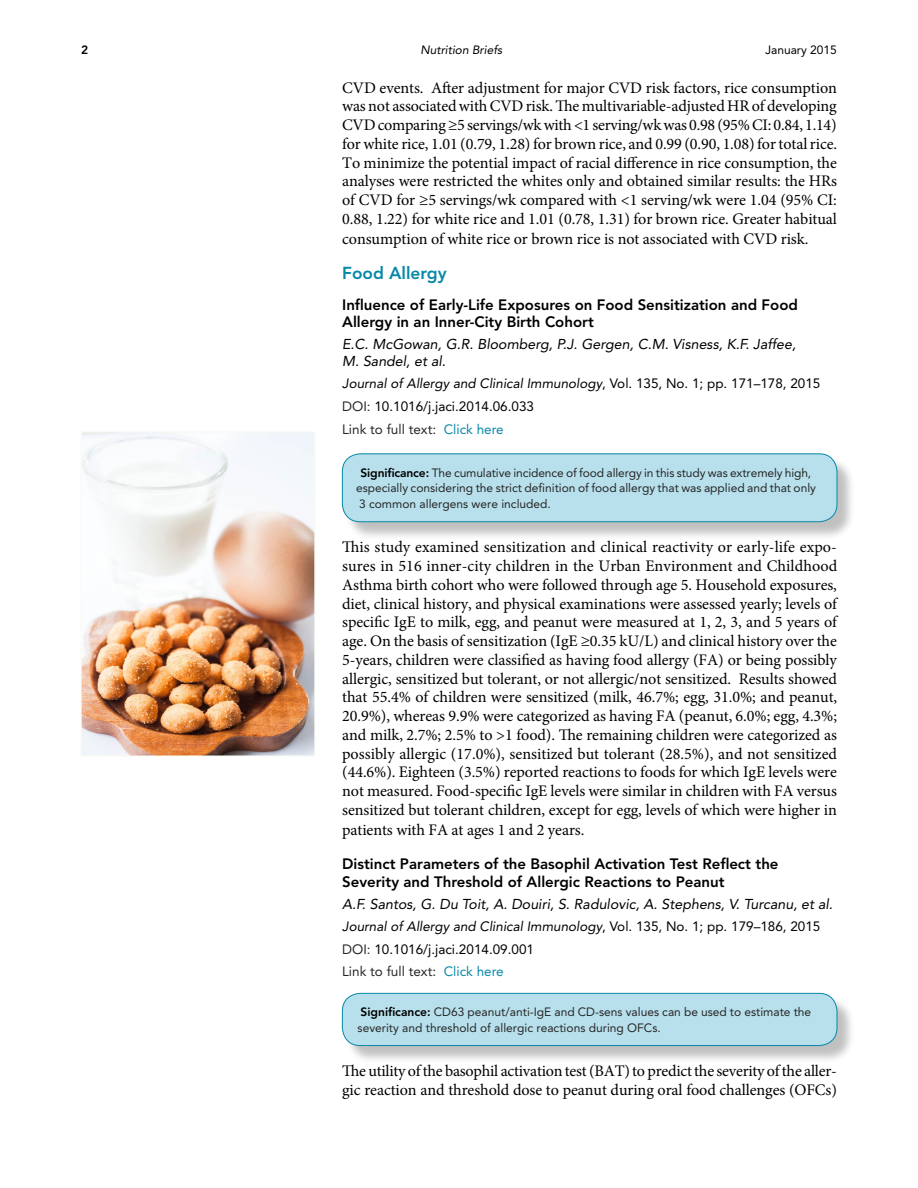
<style>
.page{position:relative;width:918px;height:1188px;background:#fff}
.page>*{position:absolute;margin:0;border:0;box-sizing:border-box;transform-origin:0 0}
.t1{font:800 17.25px "Avenir LT Std";color:#0788a7}
.t2{font:16.2px/18.8px "Minion Pro";letter-spacing:-.005em;color:#000;text-align:justify}
.t3{font:800 15px/17.2px "Avenir LT Std";color:#000}
.t4{font:italic 14.25px/16.5px "Avenir LT Std";color:#000}
.t5{font:13.5px/22.8px "Avenir LT Std";color:#000}
.t6{font:12px/15.8px "Avenir LT Std";color:#262626}
.t7{font:italic 12px "Avenir LT Std";color:#000}
.t8{font:12px "Avenir LT Std";color:#000}
.t9{font:800 12px "Avenir LT Std";color:#000}
.s1{font-style:italic}
.s2{color:#262626}
.s3{color:#0788a7}
.s4{font-weight:800;color:#000}
</style>
<div class="page">
<img style="left:83px;top:434px;width:230px;height:320px">
<div style="left:81px;top:432px;width:234px;height:324px;border:1px solid #f7fbf2"></div>
<div style="left:344px;top:456px;width:512px;height:84px;background:#000;opacity:.25"></div>
<div style="left:342px;top:454px;width:495px;height:68px;background:#b8e0ec;border-radius:18px"></div>
<div style="left:342px;top:454px;width:495px;height:68px;border:1px solid #0788a7;border-radius:18px"></div>
<div style="left:344px;top:996px;width:512px;height:68px;background:#000;opacity:.25"></div>
<div style="left:342px;top:993px;width:495px;height:53px;background:#b8e0ec;border-radius:18px"></div>
<div style="left:342px;top:993px;width:495px;height:53px;border:1px solid #0788a7;border-radius:18px"></div>
<p class="t9" style="left:81px;top:43px;width:9px">2</p>
<p class="t7" style="left:420px;top:43px;width:83px">Nutrition Briefs</p>
<p class="t8" style="left:765px;top:43px;width:73px">January 2015</p>
<p class="t2" style="left:342px;top:78px;width:497px">CVD events. After adjustment for major CVD risk factors, rice consumption was not associated with CVD risk. The multivariable-adjusted HR of developing CVD comparing ≥5 servings/wk with &lt;1 serving/wk was 0.98 (95% CI: 0.84, 1.14) for white rice, 1.01 (0.79, 1.28) for brown rice, and 0.99 (0.90, 1.08) for total rice.<br>To minimize the potential impact of racial difference in rice consumption, the analyses were restricted the whites only and obtained similar results: the HRs of CVD for ≥5 servings/wk compared with &lt;1 serving/wk were 1.04 (95% CI:<br>0.88, 1.22) for white rice and 1.01 (0.78, 1.31) for brown rice. Greater habitual consumption of white rice or brown rice is not associated with CVD risk.</p>
<p class="t1" style="left:342px;top:263px;width:106px">Food Allergy</p>
<p class="t3" style="left:342px;top:296px;width:457px">Influence of Early-Life Exposures on Food Sensitization and Food<br>Allergy in an Inner-City Birth Cohort</p>
<p class="t4" style="left:342px;top:336px;width:455px">E.C. McGowan, G.R. Bloomberg, P.J. Gergen, C.M. Visness, K.F. Jaffee,<br>M. Sandel, et al.</p>
<p class="t5" style="left:342px;top:372px;width:480px"><span class="s1">Journal of Allergy and Clinical Immunology</span>, Vol. 135, No. 1; pp. 171–178, 2015<br><span class="s2">DOI:</span> 10.1016/j.jaci.2014.06.033<br><span class="s2">Link to full text:</span> <span class="s3">Click here</span></p>
<p class="t6" style="left:356px;top:465px;width:461px;text-indent:4px"><span class="s4">Significance:</span> The cumulative incidence of food allergy in this study was extremely high, especially considering the strict definition of food allergy that was applied and that only<br>3 common allergens were included.</p>
<p class="t2" style="left:342px;top:538px;width:497px">This study examined sensitization and clinical reactivity or early-life expo&shy;sures in 516 inner-city children in the Urban Environment and Childhood Asthma birth cohort who were followed through age 5. Household exposures, diet, clinical history, and physical examinations were assessed yearly; levels of specific IgE to milk, egg, and peanut were measured at 1, 2, 3, and 5 years of age. On the basis of sensitization (IgE ≥0.35 kU/L) and clinical history over the 5-years, children were classified as having food allergy (FA) or being possibly allergic, sensitized but tolerant, or not allergic/not sensitized. Results showed that 55.4% of children were sensitized (milk, 46.7%; egg, 31.0%; and peanut, 20.9%), whereas 9.9% were categorized as having FA (peanut, 6.0%; egg, 4.3%; and milk, 2.7%; 2.5% to &gt;1 food). The remaining children were categorized as possibly allergic (17.0%), sensitized but tolerant (28.5%), and not sensitized (44.6%). Eighteen (3.5%) reported reactions to foods for which IgE levels were not measured. Food-specific IgE levels were similar in children with FA versus sensitized but tolerant children, except for egg, levels of which were higher in patients with FA at ages 1 and 2 years.</p>
<p class="t3" style="left:342px;top:856px;width:438px">Distinct Parameters of the Basophil Activation Test Reflect the<br>Severity and Threshold of Allergic Reactions to Peanut</p>
<p class="t4" style="left:342px;top:896px;width:492px">A.F. Santos, G. Du Toit, A. Douiri, S. Radulovic, A. Stephens, V. Turcanu, et al.</p>
<p class="t5" style="left:342px;top:915px;width:480px"><span class="s1">Journal of Allergy and Clinical Immunology</span>, Vol. 135, No. 1; pp. 179–186, 2015<br><span class="s2">DOI:</span> 10.1016/j.jaci.2014.09.001<br><span class="s2">Link to full text:</span> <span class="s3">Click here</span></p>
<p class="t6" style="left:358px;top:1004px;width:455px"><span class="s4">Significance:</span> CD63 peanut/anti-IgE and CD-sens values can be used to estimate the severity and threshold of allergic reactions during OFCs.</p>
<p class="t2" style="left:342px;top:1062px;width:496px">The utility of the basophil activation test (BAT) to predict the severity of the aller&shy;gic reaction and threshold dose to peanut during oral food challenges (OFCs)</p>
</div>
